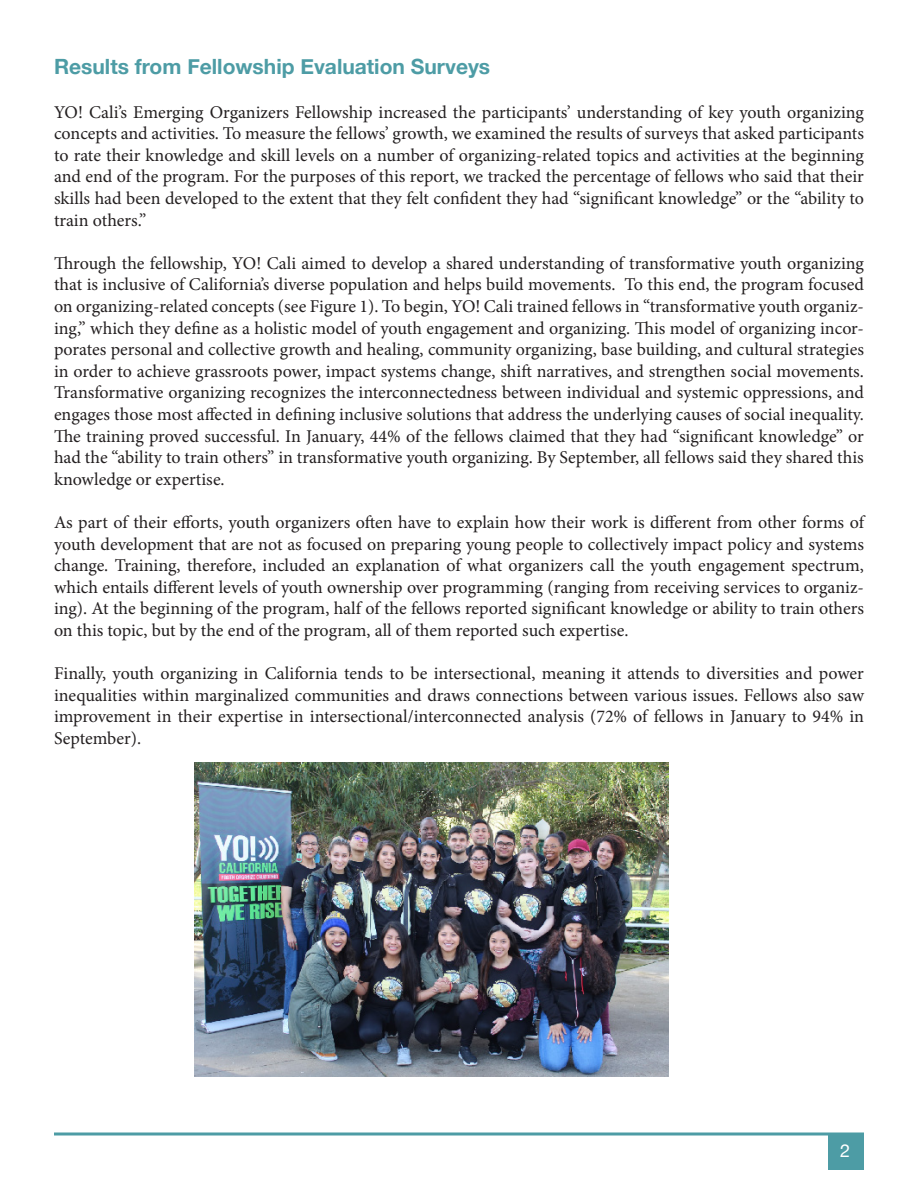
<style>
.page{position:relative;width:918px;height:1188px;background:#fff}
.page>*{position:absolute;margin:0;border:0;box-sizing:border-box;transform-origin:0 0}
.t1{font:700 21px "Helvetica Neue";color:#4d9ca5}
.t2{font:18px/21.6px "Minion Pro";color:#231f20;text-align:justify}
.t3{font:18px "Helvetica Neue";color:#fff}
</style>
<div class="page">
<svg style="left:54px;top:1132px;width:810px;height:4px;background:#79b4bb"></svg>
<div style="left:828px;top:1134px;width:36px;height:36px;background:#4d9ca5"></div>
<img style="left:194px;top:762px;width:474px;height:314px">
<p class="t1" style="left:54px;top:51px;width:438px">Results from Fellowship Evaluation Surveys</p>
<p class="t2" style="left:54px;top:101px;width:812px">YO! Cali’s Emerging Organizers Fellowship increased the participants’ understanding of key youth organizing concepts and activities. To measure the fellows’ growth, we examined the results of surveys that asked participants to rate their knowledge and skill levels on a number of organizing-related topics and activities at the beginning and end of the program. For the purposes of this report, we tracked the percentage of fellows who said that their skills had been developed to the extent that they felt confident they had “significant knowledge” or the “ability to train others.”</p>
<p class="t2" style="left:54px;top:252px;width:812px">Through the fellowship, YO! Cali aimed to develop a shared understanding of transformative youth organizing that is inclusive of California’s diverse population and helps build movements. To this end, the program focused on organizing-related concepts (see Figure 1). To begin, YO! Cali trained fellows in “transformative youth organiz&shy;ing,” which they define as a holistic model of youth engagement and organizing. This model of organizing incor&shy;porates personal and collective growth and healing, community organizing, base building, and cultural strategies in order to achieve grassroots power, impact systems change, shift narratives, and strengthen social movements.<br>Transformative organizing recognizes the interconnectedness between individual and systemic oppressions, and engages those most affected in defining inclusive solutions that address the underlying causes of social inequality.<br>The training proved successful. In January, 44% of the fellows claimed that they had “significant knowledge” or had the “ability to train others” in transformative youth organizing. By September, all fellows said they shared this knowledge or expertise.</p>
<p class="t2" style="left:54px;top:512px;width:812px">As part of their efforts, youth organizers often have to explain how their work is different from other forms of youth development that are not as focused on preparing young people to collectively impact policy and systems change. Training, therefore, included an explanation of what organizers call the youth engagement spectrum, which entails different levels of youth ownership over programming (ranging from receiving services to organiz&shy;ing). At the beginning of the program, half of the fellows reported significant knowledge or ability to train others on this topic, but by the end of the program, all of them reported such expertise.</p>
<p class="t2" style="left:54px;top:663px;width:812px">Finally, youth organizing in California tends to be intersectional, meaning it attends to diversities and power inequalities within marginalized communities and draws connections between various issues. Fellows also saw improvement in their expertise in intersectional/interconnected analysis (72% of fellows in January to 94% in September).</p>
<p class="t3" style="left:840px;top:1137px;width:12px">2</p>
</div>
